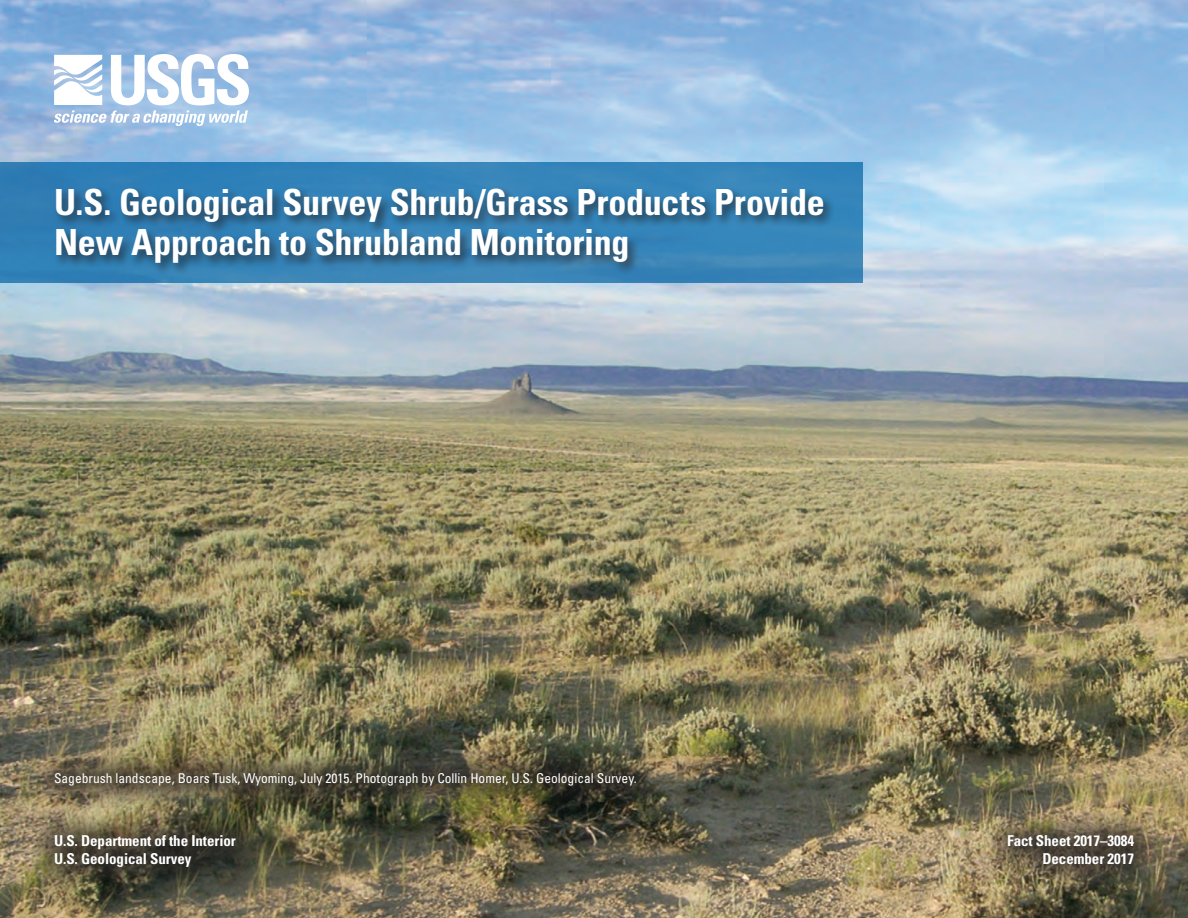
<style>
.page{position:relative;width:1188px;height:918px;background:#fff}
.page>*{position:absolute;margin:0;border:0;box-sizing:border-box;transform-origin:0 0}
.t1{font:700 condensed 36px/40.5px "Univers";letter-spacing:-.01em;color:#fff}
.DBID{font:700 condensed 15px "Univers";letter-spacing:-.005em;color:#fff}
.Series{font:700 condensed 15px "Univers";letter-spacing:-.005em;color:#fff}
.FigureCaption{font:condensed 13.5px "Univers";color:#fff}
</style>
<div class="page">
<img style="left:0;top:0;width:1188px;height:918px">
<div style="left:0;top:162px;width:862px;height:120px;background:#3182b9"></div>
<svg style="left:54px;top:54px;width:195px;height:72px"></svg>
<div style="left:53px;top:185px;width:783px;height:91px;background:#231f20;opacity:.7"></div>
<div style="left:27px;top:744px;width:637px;height:70px;background:#231f20;opacity:.7"></div>
<div style="left:26px;top:806px;width:238px;height:89px;background:#231f20;opacity:.7"></div>
<div style="left:980px;top:807px;width:182px;height:86px;background:#231f20;opacity:.7"></div>
<p class="t1" style="left:54px;top:182px;width:772px">U.S. Geological Survey Shrub/Grass Products Provide<br>New Approach to Shrubland Monitoring</p>
<p class="FigureCaption" style="left:54px;top:770px;width:584px">Sagebrush landscape, Boars Tusk, Wyoming, July 2015. Photograph by Collin Homer, U.S. Geological Survey.</p>
<p class="DBID" style="left:54px;top:831px;width:183px">U.S. Department of the Interior</p>
<p class="DBID" style="left:54px;top:849px;width:139px">U.S. Geological Survey</p>
<p class="Series" style="left:1007px;top:831px;width:128px">Fact Sheet 2017–3084</p>
<p class="Series" style="left:1042px;top:849px;width:93px">December 2017</p>
</div>
